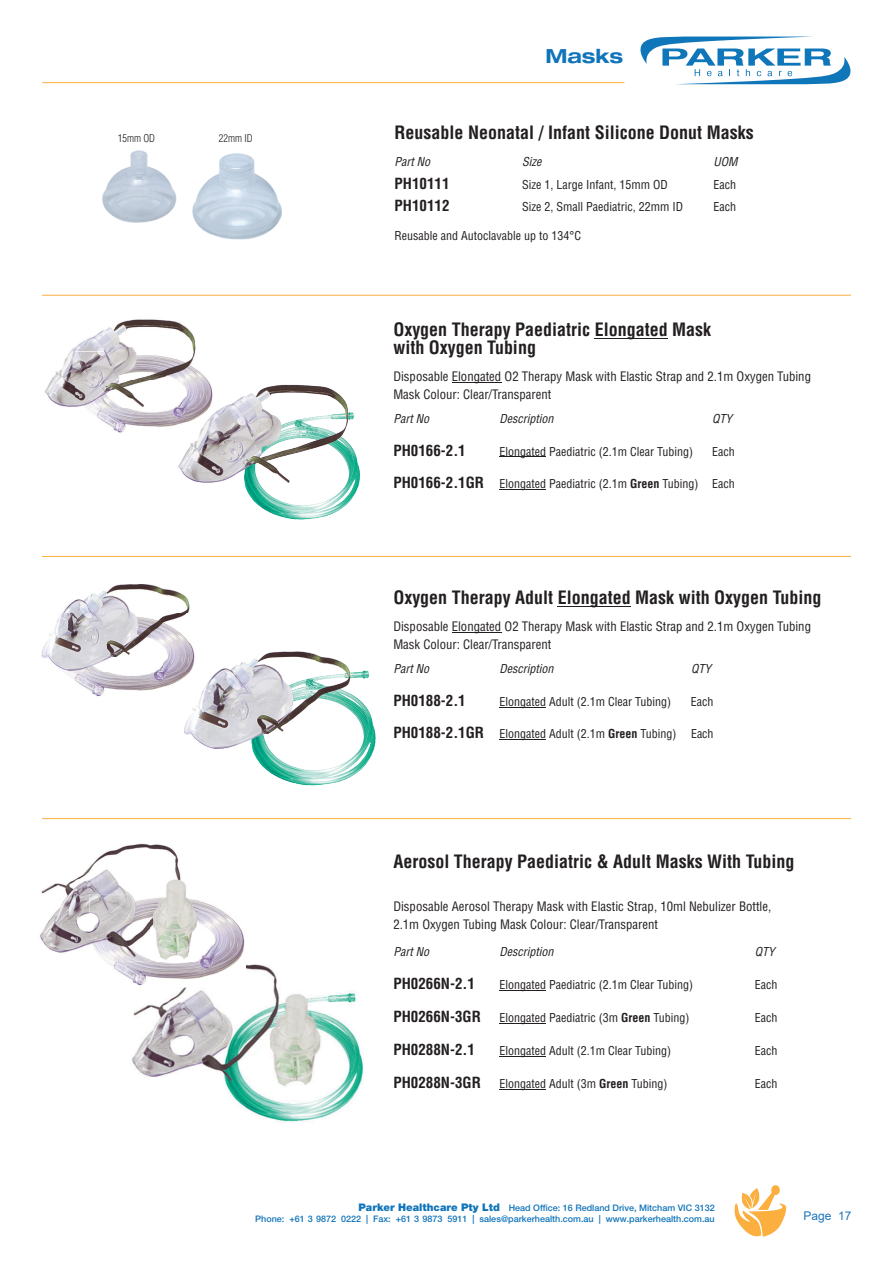
<style>
.page{position:relative;width:893px;height:1263px;background:#fff}
.page>*{position:absolute;margin:0;border:0;box-sizing:border-box;transform-origin:0 0}
.t1{font:700 expanded 19.5px "Helvetica Neue LT Std";color:#1074ba}
.t2{font:700 condensed 18px/18px "Helvetica LT Std";color:#231f20}
.t3{font:700 condensed 15px "Helvetica LT Std";color:#231f20}
.t4{font:condensed 12.75px/18px "Helvetica LT Std";color:#231f20}
.t5{font:condensed 12px "Helvetica LT Std";color:#231f20}
.t6{font:italic condensed 12px "Helvetica LT Std";color:#231f20}
.t7{font:12px "Arial";color:#1d75bc}
.t8{font:300 condensed 10.5px "Helvetica LT Std";color:#231f20}
.t9{font:500 9px/10.8px "Helvetica Neue LT Std";color:#1074ba;text-align:right}
.s1{font-weight:700;font-size:15px}
.s2{font-weight:700}
.s3{font-weight:900;font-size:10.5px}
</style>
<div class="page">
<div style="left:771px;top:1185px;width:9px;height:10px;background:#fbaf3f;border-radius:50%"></div>
<svg style="left:734px;top:1188px;width:53px;height:49px"></svg>
<svg style="left:640px;top:36px;width:211px;height:49px"></svg>
<img style="left:132px;top:964px;width:232px;height:158px">
<hr style="left:595px;top:338px;width:73px;height:1px;background:#231f20">
<hr style="left:452px;top:382px;width:49px;height:1px;background:#231f20">
<hr style="left:500px;top:457px;width:46px;height:1px;background:#231f20">
<hr style="left:500px;top:489px;width:46px;height:1px;background:#231f20">
<img style="left:196px;top:369px;width:13px;height:13px">
<img style="left:87px;top:408px;width:89px;height:25px">
<img style="left:74px;top:319px;width:92px;height:29px">
<img style="left:166px;top:320px;width:30px;height:88px">
<img style="left:52px;top:348px;width:52px;height:30px">
<img style="left:104px;top:348px;width:31px;height:4px">
<img style="left:44px;top:378px;width:31px;height:29px">
<img style="left:75px;top:352px;width:91px;height:56px">
<img style="left:244px;top:412px;width:117px;height:108px">
<img style="left:176px;top:382px;width:174px;height:102px">
<hr style="left:42px;top:818px;width:809px;height:1px;background:#fbb03f">
<hr style="left:42px;top:556px;width:809px;height:1px;background:#fbb03f">
<hr style="left:42px;top:295px;width:809px;height:1px;background:#fbb03f">
<img style="left:198px;top:900px;width:47px;height:56px">
<img style="left:105px;top:956px;width:141px;height:32px">
<img style="left:41px;top:843px;width:108px;height:77px">
<img style="left:149px;top:844px;width:32px;height:34px">
<img style="left:40px;top:920px;width:49px;height:33px">
<img style="left:89px;top:894px;width:61px;height:67px">
<img style="left:150px;top:878px;width:48px;height:84px">
<hr style="left:500px;top:990px;width:46px;height:1px;background:#231f20">
<hr style="left:500px;top:1023px;width:46px;height:1px;background:#231f20">
<hr style="left:500px;top:1056px;width:46px;height:1px;background:#231f20">
<hr style="left:500px;top:1089px;width:46px;height:1px;background:#231f20">
<hr style="left:558px;top:606px;width:73px;height:1px;background:#231f20">
<hr style="left:452px;top:632px;width:49px;height:1px;background:#231f20">
<hr style="left:500px;top:707px;width:46px;height:1px;background:#231f20">
<hr style="left:500px;top:739px;width:46px;height:1px;background:#231f20">
<img style="left:168px;top:643px;width:25px;height:43px">
<img style="left:65px;top:672px;width:103px;height:25px">
<img style="left:63px;top:596px;width:26px;height:17px">
<img style="left:89px;top:584px;width:101px;height:29px">
<img style="left:41px;top:633px;width:11px;height:29px">
<img style="left:52px;top:613px;width:138px;height:59px">
<img style="left:252px;top:670px;width:124px;height:116px">
<img style="left:181px;top:649px;width:170px;height:101px">
<img style="left:102px;top:150px;width:75px;height:73px">
<img style="left:192px;top:153px;width:90px;height:87px">
<hr style="left:43px;top:82px;width:581px;height:1px;background:#fbb03f">
<h1 class="t1" style="left:545px;top:49px;width:80px">Masks</h1>
<p class="t8" style="left:118px;top:135px;width:39px">15mm OD</p>
<p class="t8" style="left:219px;top:135px;width:35px">22mm ID</p>
<h2 class="t2" style="left:395px;top:126px;width:361px">Reusable Neonatal / Infant Silicone Donut Masks</h2>
<p class="t6" style="left:395px;top:158px;width:37px">Part No</p>
<p class="t6" style="left:522px;top:158px;width:21px">Size</p>
<p class="t6" style="left:713px;top:158px;width:26px">UOM</p>
<p class="t3" style="left:395px;top:178px;width:57px">PH10111</p>
<p class="t5" style="left:522px;top:180px;width:147px">Size 1, Large Infant, 15mm OD</p>
<p class="t5" style="left:713px;top:180px;width:24px">Each</p>
<p class="t3" style="left:395px;top:201px;width:57px">PH10112</p>
<p class="t5" style="left:522px;top:203px;width:163px">Size 2, Small Paediatric, 22mm ID</p>
<p class="t5" style="left:713px;top:203px;width:24px">Each</p>
<p class="t5" style="left:395px;top:231px;width:188px">Reusable and Autoclavable up to 134°C</p>
<h2 class="t2" style="left:393px;top:323px;width:319px">Oxygen Therapy Paediatric Elongated Mask with Oxygen Tubing</h2>
<p class="t4" style="left:393px;top:370px;width:419px">Disposable Elongated O2 Therapy Mask with Elastic Strap and 2.1m Oxygen Tubing<br>Mask Colour: Clear/Transparent</p>
<p class="t6" style="left:393px;top:415px;width:37px">Part No</p>
<p class="t6" style="left:500px;top:415px;width:55px">Description</p>
<p class="t6" style="left:712px;top:415px;width:22px">QTY</p>
<p class="t3" style="left:393px;top:445px;width:74px">PH0166-2.1</p>
<p class="t5" style="left:500px;top:447px;width:195px">Elongated Paediatric (2.1m Clear Tubing)</p>
<p class="t5" style="left:712px;top:447px;width:24px">Each</p>
<p class="t5" style="left:393px;top:480px;width:343px"><span class="s1">PH0166-2.1GR</span> Elongated Paediatric (2.1m <span class="s2">Green</span> Tubing) Each</p>
<h2 class="t2" style="left:393px;top:591px;width:430px">Oxygen Therapy Adult Elongated Mask with Oxygen Tubing</h2>
<p class="t4" style="left:393px;top:620px;width:419px">Disposable Elongated O2 Therapy Mask with Elastic Strap and 2.1m Oxygen Tubing<br>Mask Colour: Clear/Transparent</p>
<p class="t6" style="left:393px;top:665px;width:37px">Part No</p>
<p class="t6" style="left:500px;top:665px;width:55px">Description</p>
<p class="t6" style="left:691px;top:665px;width:22px">QTY</p>
<p class="t3" style="left:393px;top:695px;width:74px">PH0188-2.1</p>
<p class="t5" style="left:500px;top:697px;width:173px">Elongated Adult (2.1m Clear Tubing)</p>
<p class="t5" style="left:691px;top:697px;width:24px">Each</p>
<p class="t5" style="left:393px;top:730px;width:322px"><span class="s1">PH0188-2.1GR</span> Elongated Adult (2.1m <span class="s2">Green</span> Tubing) Each</p>
<h2 class="t2" style="left:393px;top:855px;width:403px">Aerosol Therapy Paediatric &amp; Adult Masks With Tubing</h2>
<p class="t4" style="left:393px;top:899px;width:379px">Disposable Aerosol Therapy Mask with Elastic Strap, 10ml Nebulizer Bottle,<br>2.1m Oxygen Tubing Mask Colour: Clear/Transparent</p>
<p class="t6" style="left:393px;top:947px;width:37px">Part No</p>
<p class="t6" style="left:500px;top:947px;width:55px">Description</p>
<p class="t6" style="left:755px;top:947px;width:22px">QTY</p>
<p class="t3" style="left:393px;top:978px;width:83px">PH0266N-2.1</p>
<p class="t5" style="left:500px;top:980px;width:195px">Elongated Paediatric (2.1m Clear Tubing)</p>
<p class="t5" style="left:755px;top:980px;width:24px">Each</p>
<p class="t3" style="left:393px;top:1011px;width:89px">PH0266N-3GR</p>
<p class="t5" style="left:500px;top:1013px;width:191px">Elongated Paediatric (3m <span class="s2">Green</span> Tubing)</p>
<p class="t5" style="left:755px;top:1013px;width:24px">Each</p>
<p class="t3" style="left:393px;top:1044px;width:83px">PH0288N-2.1</p>
<p class="t5" style="left:500px;top:1046px;width:173px">Elongated Adult (2.1m Clear Tubing)</p>
<p class="t5" style="left:755px;top:1046px;width:24px">Each</p>
<p class="t3" style="left:393px;top:1077px;width:89px">PH0288N-3GR</p>
<p class="t5" style="left:500px;top:1079px;width:169px">Elongated Adult (3m <span class="s2">Green</span> Tubing)</p>
<p class="t5" style="left:755px;top:1079px;width:24px">Each</p>
<p class="t9" style="left:255px;top:1203px;width:461px"><span class="s3">Parker Healthcare Pty Ltd</span> Head Office: 16 Redland Drive, Mitcham VIC 3132<br>Phone: +61 3 9872 0222 | Fax: +61 3 9873 5911 | sales@parkerhealth.com.au | www.parkerhealth.com.au</p>
<p class="t7" style="left:803px;top:1211px;width:50px">Page 17</p>
</div>
